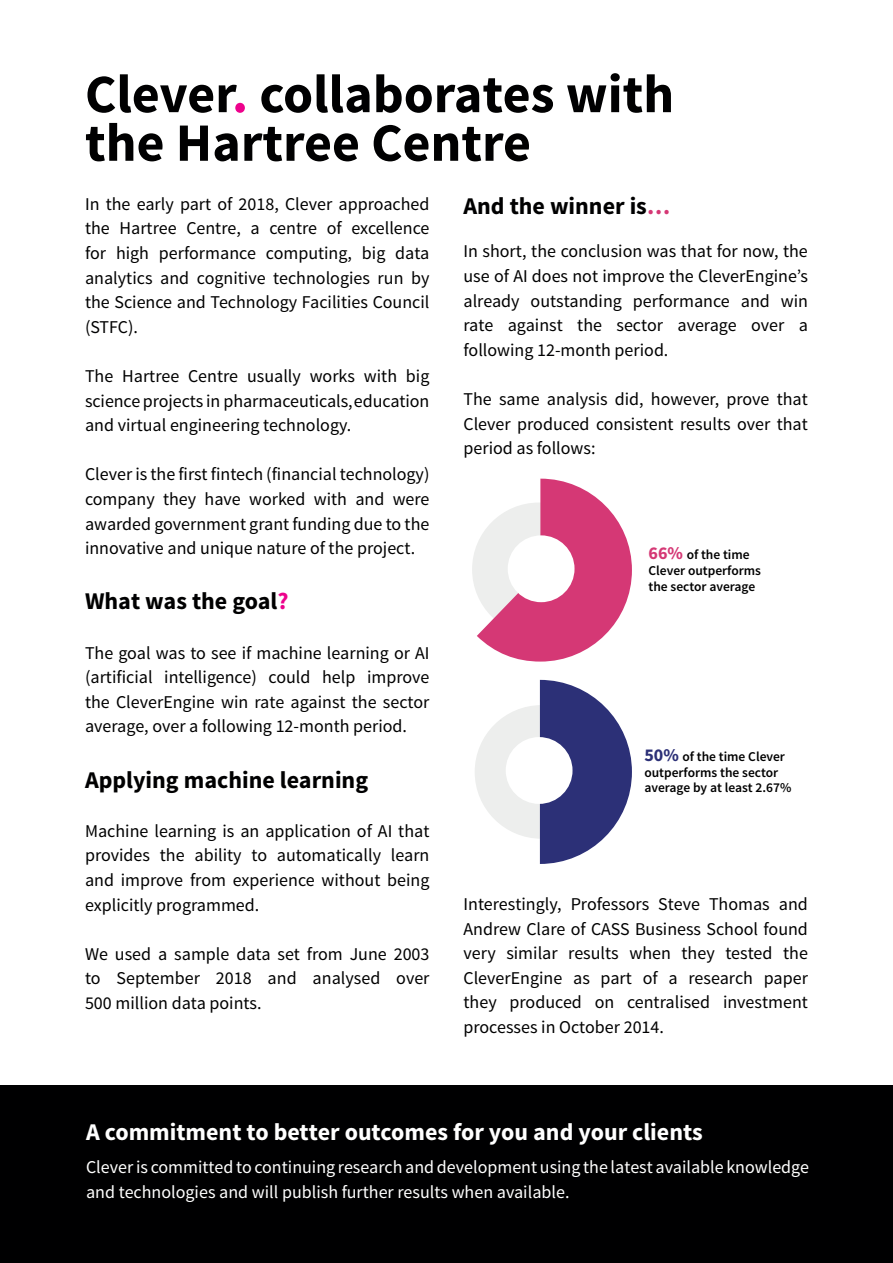
<style>
.page{position:relative;width:893px;height:1263px;background:#fff}
.page>*{position:absolute;margin:0;border:0;box-sizing:border-box;transform-origin:0 0}
.t1{font:700 54px/48.6px "Source Sans Pro";color:#000001}
.t2{font:700 24px "Source Sans Pro";color:#000001}
.t3{font:700 24px "Source Sans Pro";color:#fff}
.t4{font:18px/24.6px "Source Sans Pro";color:#000001;text-align:justify}
.t5{font:18px/24.6px "Source Sans Pro";color:#fff}
.t6{font:600 13.5px/15.6px "Source Sans Pro";color:#000001}
.s1{color:#ed028c}
.s2{color:#d53875}
.s3{font-weight:700;font-size:18px;color:#d53875}
.s4{font-weight:700;font-size:18px;color:#2c3077}
</style>
<div class="page">
<div style="left:0;top:1085px;width:893px;height:178px;background:#000001"></div>
<svg style="left:477px;top:479px;width:155px;height:183px"></svg>
<div style="left:508px;top:535px;width:66px;height:67px;background:#fff;border-radius:50%"></div>
<div style="left:475px;top:705px;width:133px;height:134px;background:#edeeed;border-radius:50%"></div>
<svg style="left:540px;top:680px;width:92px;height:184px"></svg>
<div style="left:506px;top:737px;width:66px;height:67px;background:#fff;border-radius:50%"></div>
<p class="t1" style="left:85px;top:72px;width:591px">Clever<span class="s1">.</span> collaborates with the Hartree Centre</p>
<p class="t4" style="left:85px;top:192px;width:346px">In the early part of 2018, Clever approached the Hartree Centre, a centre of excellence for high performance computing, big data analytics and cognitive technologies run by the Science and Technology Facilities Council (STFC).</p>
<p class="t4" style="left:85px;top:364px;width:346px">The Hartree Centre usually works with big science projects in pharmaceuticals, education and virtual engineering technology.</p>
<p class="t4" style="left:85px;top:462px;width:346px">Clever is the first fintech (financial technology) company they have worked with and were awarded government grant funding due to the innovative and unique nature of the project.</p>
<p class="t2" style="left:85px;top:586px;width:205px">What was the goal<span class="s1">?</span></p>
<p class="t4" style="left:85px;top:641px;width:346px">The goal was to see if machine learning or AI (artificial intelligence) could help improve the CleverEngine win rate against the sector average, over a following 12-month period.</p>
<p class="t2" style="left:85px;top:764px;width:285px">Applying machine learning</p>
<p class="t4" style="left:85px;top:819px;width:346px">Machine learning is an application of AI that provides the ability to automatically learn and improve from experience without being explicitly programmed.</p>
<p class="t4" style="left:85px;top:942px;width:346px">We used a sample data set from June 2003 to September 2018 and analysed over 500 million data points.</p>
<p class="t2" style="left:463px;top:191px;width:208px">And the winner is<span class="s2">…</span></p>
<p class="t4" style="left:463px;top:239px;width:346px">In short, the conclusion was that for now, the use of AI does not improve the CleverEngine’s already outstanding performance and win rate against the sector average over a following 12-month period.</p>
<p class="t4" style="left:463px;top:387px;width:346px">The same analysis did, however, prove that Clever produced consistent results over that period as follows:</p>
<p class="t6" style="left:648px;top:547px;width:114px"><span class="s3">66%</span> of the time<br>Clever outperforms</p>
<p class="t6" style="left:648px;top:579px;width:108px">the sector average</p>
<p class="t6" style="left:644px;top:749px;width:142px"><span class="s4">50%</span> of the time Clever</p>
<p class="t6" style="left:644px;top:765px;width:149px">outperforms the sector average by at least 2.67%</p>
<p class="t4" style="left:463px;top:892px;width:346px">Interestingly, Professors Steve Thomas and Andrew Clare of CASS Business School found very similar results when they tested the CleverEngine as part of a research paper they produced on centralised investment processes in October 2014.</p>
<p class="t3" style="left:86px;top:1116px;width:618px">A commitment to better outcomes for you and your clients</p>
<p class="t5" style="left:86px;top:1155px;width:724px">Clever is committed to continuing research and development using the latest available knowledge and technologies and will publish further results when available.</p>
</div>
